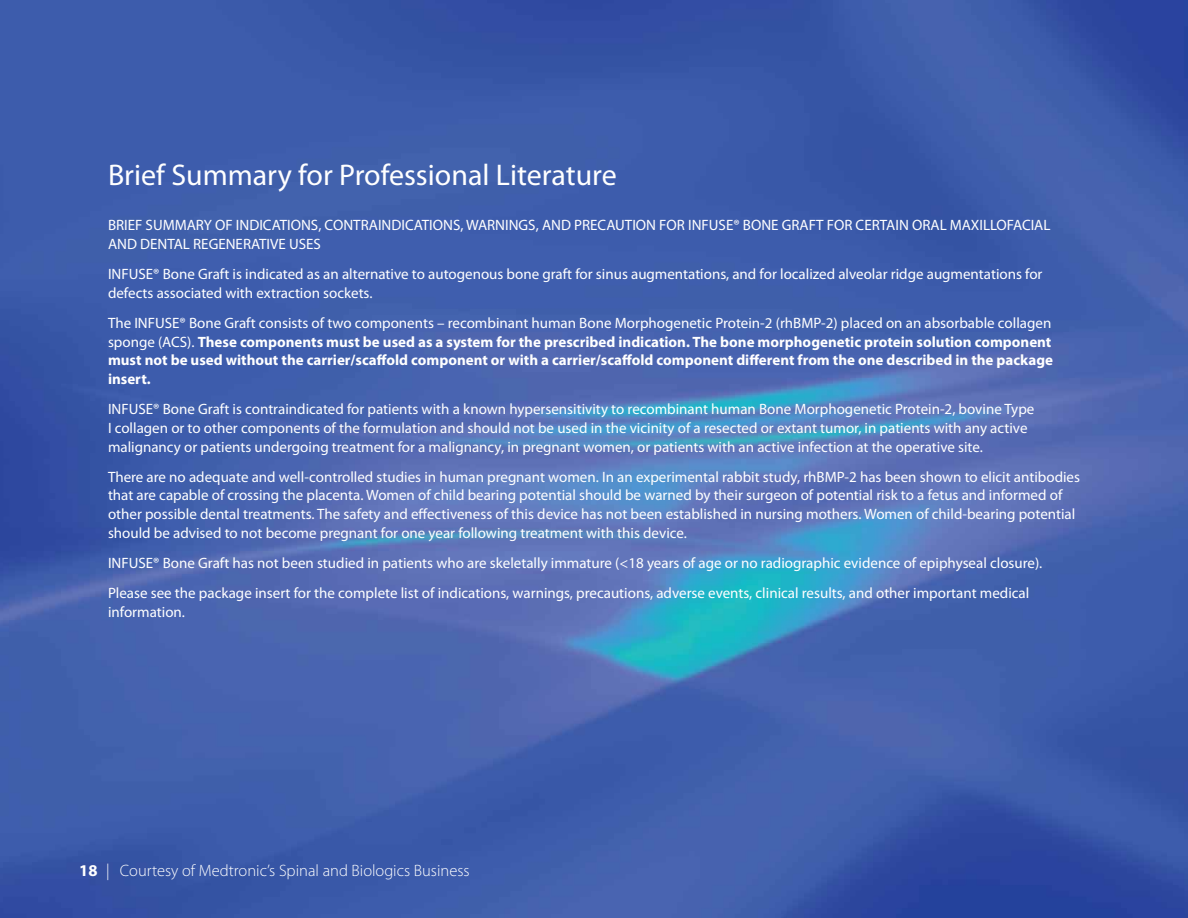
<style>
.page{position:relative;width:1188px;height:918px;background:#fff}
.page>*{position:absolute;margin:0;border:0;box-sizing:border-box;transform-origin:0 0}
.t1{font:30px "Myriad Pro";color:#fff}
.t2{font:300 16.5px "Myriad Pro";color:#fff}
.t3{font:15px/18.8px "Myriad Pro";color:#fff}
.t4{font:700 15px/18.8px "Myriad Pro";color:#fff;text-align:justify}
.s1{font-weight:400}
.s2{font-weight:700}
</style>
<div class="page">
<img style="left:0;top:0;width:1188px;height:918px">
<h1 class="t1" style="left:108px;top:156px;width:510px">Brief Summary for Professional Literature</h1>
<p class="t3" style="left:108px;top:216px;width:944px">BRIEF SUMMARY OF INDICATIONS, CONTRAINDICATIONS, WARNINGS, AND PRECAUTION FOR INFUSE® BONE GRAFT FOR CERTAIN ORAL MAXILLOFACIAL<br>AND DENTAL REGENERATIVE USES</p>
<p class="t3" style="left:108px;top:264px;width:936px">INFUSE® Bone Graft is indicated as an alternative to autogenous bone graft for sinus augmentations, and for localized alveolar ridge augmentations for defects associated with extraction sockets.</p>
<p class="t4" style="left:108px;top:313px;width:947px"><span class="s1">The INFUSE® Bone Graft consists of two components – recombinant human Bone Morphogenetic Protein-2 (rhBMP-2) placed on an absorbable collagen sponge (ACS).</span> These components must be used as a system for the prescribed indication. The bone morphogenetic protein solution component must not be used without the carrier/scaffold component or with a carrier/scaffold component different from the one described in the package insert.</p>
<p class="t3" style="left:108px;top:399px;width:928px">INFUSE® Bone Graft is contraindicated for patients with a known hypersensitivity to recombinant human Bone Morphogenetic Protein-2, bovine Type<br>I collagen or to other components of the formulation and should not be used in the vicinity of a resected or extant tumor, in patients with any active malignancy or patients undergoing treatment for a malignancy, in pregnant women, or patients with an active infection at the operative site.</p>
<p class="t3" style="left:108px;top:467px;width:974px">There are no adequate and well-controlled studies in human pregnant women. In an experimental rabbit study, rhBMP-2 has been shown to elicit antibodies that are capable of crossing the placenta. Women of child bearing potential should be warned by their surgeon of potential risk to a fetus and informed of other possible dental treatments. The safety and effectiveness of this device has not been established in nursing mothers. Women of child-bearing potential should be advised to not become pregnant for one year following treatment with this device.</p>
<p class="t3" style="left:108px;top:547px;width:936px;line-height:30px">INFUSE® Bone Graft has not been studied in patients who are skeletally immature (&lt;18 years of age or no radiographic evidence of epiphyseal closure).<br>Please see the package insert for the complete list of indications, warnings, precautions, adverse events, clinical results, and other important medical</p>
<p class="t3" style="left:108px;top:602px;width:79px">information.</p>
<p class="t2" style="left:79px;top:861px;width:392px"><span class="s2">18</span> | Courtesy of Medtronic’s Spinal and Biologics Business</p>
</div>
